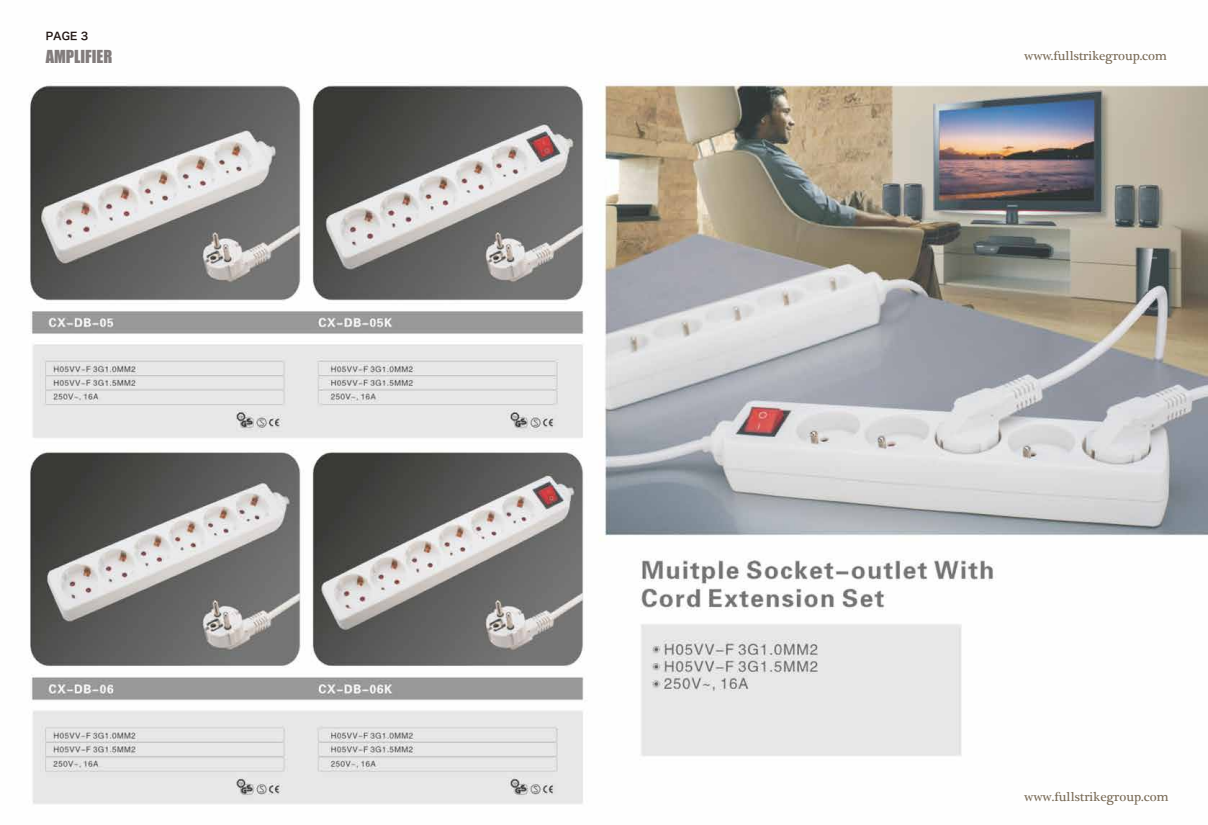
<style>
.page{position:relative;width:1208px;height:825px;background:#fff}
.page>*{position:absolute;margin:0;border:0;box-sizing:border-box;transform-origin:0 0}
.t1{font:16.5px "Impact";color:#827c7c}
.t2{font:13px "Plantagenet Cherokee";color:#786a56}
.t3{font:10.5px "Hiragino Sans GB W6";color:#221714}
</style>
<div class="page">
<img style="left:29px;top:81px;width:1179px;height:723px">
<p class="t3" style="left:46px;top:29px;width:44px">PAGE 3</p>
<p class="t1" style="left:46px;top:44px;width:68px">AMPLIFIER</p>
<p class="t2" style="left:1024px;top:48px;width:144px">www.fullstrikegroup.com</p>
<p class="t2" style="left:1024px;top:788px;width:146px">www.fullstrikegroup.com</p>
</div>
